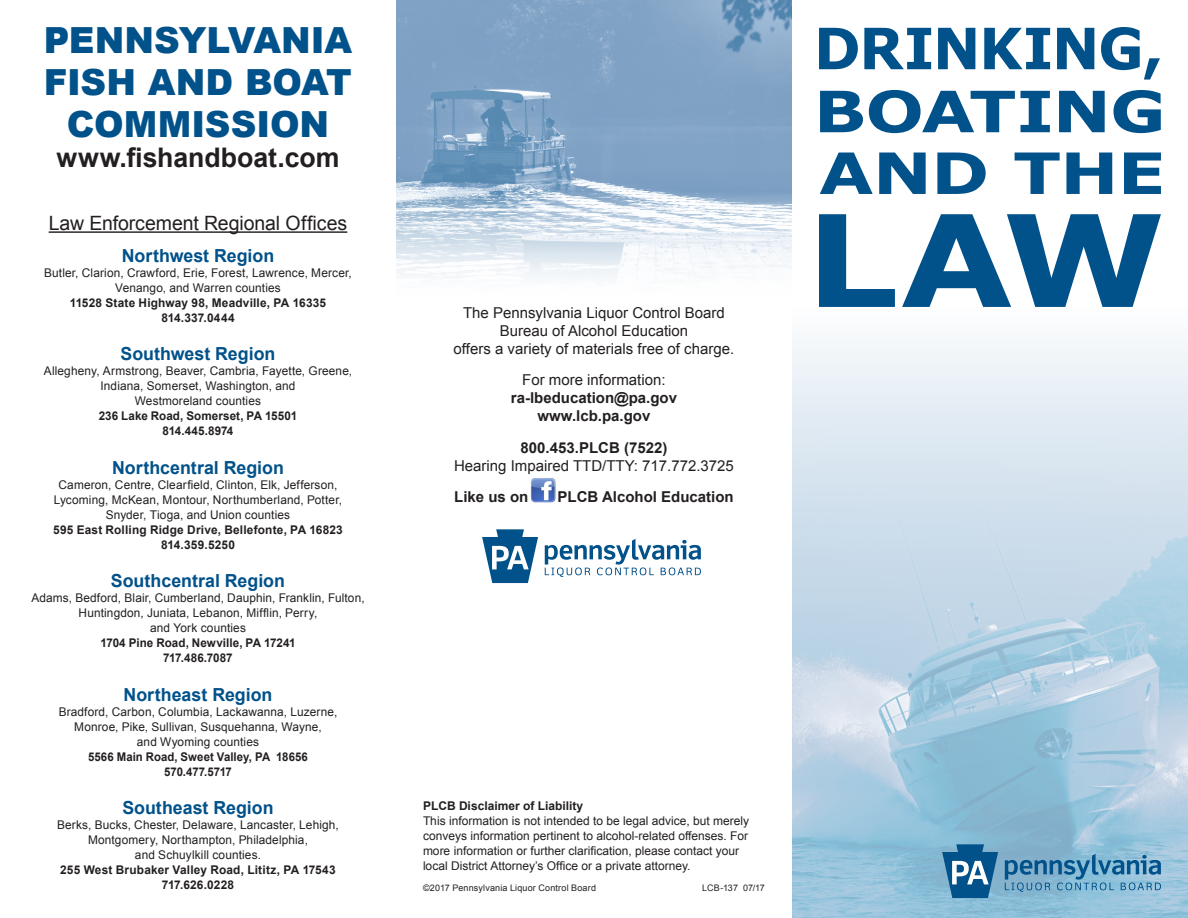
<style>
.page{position:relative;width:1188px;height:918px;background:#fff}
.page>*{position:absolute;margin:0;border:0;box-sizing:border-box;transform-origin:0 0}
.t1{font:900 36px/42px "Arial";color:#01518a;text-align:center}
.t2{font:700 27px "Arial";color:#231f20}
.t3{font:19.8px "Arial";letter-spacing:-.005em;color:#231f20}
.Regional_Offices{font:700 18px "Arial";color:#01518a}
.t4{font:15px/18px "Arial";color:#231f20;text-align:center}
.t5{font:700 15px/18px "Arial";color:#231f20;text-align:center}
.Regional_Offices-2{font:12px/15px "Arial";letter-spacing:.01em;color:#231f20;text-align:center}
.t6{font:700 12px/15px "Arial";color:#231f20;text-align:center}
.t7{font:9px "Arial";letter-spacing:.02em;color:#231f20}
.t8{font:9px "Arial";color:#231f20}
.s1{font-weight:700}
.s2{font-weight:400}
</style>
<div class="page">
<img style="left:792px;top:339px;width:396px;height:579px">
<svg style="left:1005px;top:854px;width:156px;height:38px;background:#669ec0"></svg>
<svg style="left:942px;top:844px;width:56px;height:54px;background:#4683ac"></svg>
<hr style="left:49px;top:231px;width:298px;height:2px;background:#231f20">
<svg style="left:820px;top:90px;width:341px;height:43px"></svg>
<svg style="left:819px;top:27px;width:341px;height:53px"></svg>
<svg style="left:819px;top:214px;width:342px;height:93px"></svg>
<svg style="left:820px;top:153px;width:341px;height:41px"></svg>
<img style="left:396px;top:0;width:396px;height:279px">
<svg style="left:545px;top:539px;width:156px;height:38px"></svg>
<svg style="left:482px;top:529px;width:56px;height:54px"></svg>
<img style="left:531px;top:478px;width:25px;height:24px">
<p class="t1" style="left:44px;top:18px;width:310px">PENNSYLVANIA<br>FISH AND BOAT<br>COMMISSION</p>
<p class="t2" style="left:56px;top:139px;width:285px">www.fishandboat.com</p>
<p class="t3" style="left:49px;top:210px;width:300px">Law Enforcement Regional Offices</p>
<p class="Regional_Offices" style="left:122px;top:244px;width:154px">Northwest Region</p>
<p class="Regional_Offices-2" style="left:44px;top:265px;width:309px">Butler, Clarion, Crawford, Erie, Forest, Lawrence, Mercer,<br>Venango, and Warren counties</p>
<p class="t6" style="left:70px;top:296px;width:258px">11528 State Highway 98, Meadville, PA 16335<br>814.337.0444</p>
<p class="Regional_Offices" style="left:121px;top:342px;width:156px">Southwest Region</p>
<p class="Regional_Offices-2" style="left:44px;top:364px;width:310px">Allegheny, Armstrong, Beaver, Cambria, Fayette, Greene, Indiana, Somerset, Washington, and<br>Westmoreland counties<br><span class="s1">236 Lake Road, Somerset, PA 15501<br>814.445.8974</span></p>
<p class="Regional_Offices" style="left:112px;top:455px;width:173px">Northcentral Region</p>
<p class="Regional_Offices-2" style="left:53px;top:477px;width:291px">Cameron, Centre, Clearfield, Clinton, Elk, Jefferson, Lycoming, McKean, Montour, Northumberland, Potter, Snyder, Tioga, and Union counties<br><span class="s1">595 East Rolling Ridge Drive, Bellefonte, PA 16823<br>814.359.5250</span></p>
<p class="Regional_Offices" style="left:111px;top:569px;width:176px">Southcentral Region</p>
<p class="Regional_Offices-2" style="left:31px;top:591px;width:335px">Adams, Bedford, Blair, Cumberland, Dauphin, Franklin, Fulton, Huntingdon, Juniata, Lebanon, Mifflin, Perry,<br>and York counties<br><span class="s1">1704 Pine Road, Newville, PA 17241<br>717.486.7087</span></p>
<p class="Regional_Offices" style="left:124px;top:682px;width:150px">Northeast Region</p>
<p class="Regional_Offices-2" style="left:59px;top:704px;width:280px">Bradford, Carbon, Columbia, Lackawanna, Luzerne, Monroe, Pike, Sullivan, Susquehanna, Wayne,<br>and Wyoming counties<br><span class="s1">5566 Main Road, Sweet Valley, PA 18656<br>570.477.5717</span></p>
<p class="Regional_Offices" style="left:122px;top:796px;width:153px">Southeast Region</p>
<p class="Regional_Offices-2" style="left:57px;top:817px;width:283px">Berks, Bucks, Chester, Delaware, Lancaster, Lehigh, Montgomery, Northampton, Philadelphia,<br>and Schuylkill counties.<br><span class="s1">255 West Brubaker Valley Road, Lititz, PA 17543<br>717.626.0228</span></p>
<p class="t4" style="left:454px;top:304px;width:282px">The Pennsylvania Liquor Control Board<br>Bureau of Alcohol Education<br>offers a variety of materials free of charge.</p>
<p class="t5" style="left:511px;top:372px;width:168px"><span class="s2">For more information: </span>ra-lbeducation@pa.gov www.lcb.pa.gov</p>
<p class="t4" style="left:454px;top:439px;width:281px"><span class="s1">800.453.PLCB (7522)<br></span>Hearing Impaired TTD/TTY: 717.772.3725</p>
<p class="t5" style="left:454px;top:489px;width:76px">Like us on</p>
<p class="t5" style="left:558px;top:489px;width:178px">PLCB Alcohol Education</p>
<p class="t6" style="left:423px;top:799px;width:162px">PLCB Disclaimer of Liability</p>
<p class="Regional_Offices-2" style="left:423px;top:814px;width:328px;text-align:left">This information is not intended to be legal advice, but merely conveys information pertinent to alcohol-related offenses. For more information or further clarification, please contact your local District Attorney’s Office or a private attorney.</p>
<p class="t7" style="left:423px;top:882px;width:175px">©2017 Pennsylvania Liquor Control Board</p>
<p class="t8" style="left:702px;top:882px;width:64px">LCB-137 07/17</p>
</div>
